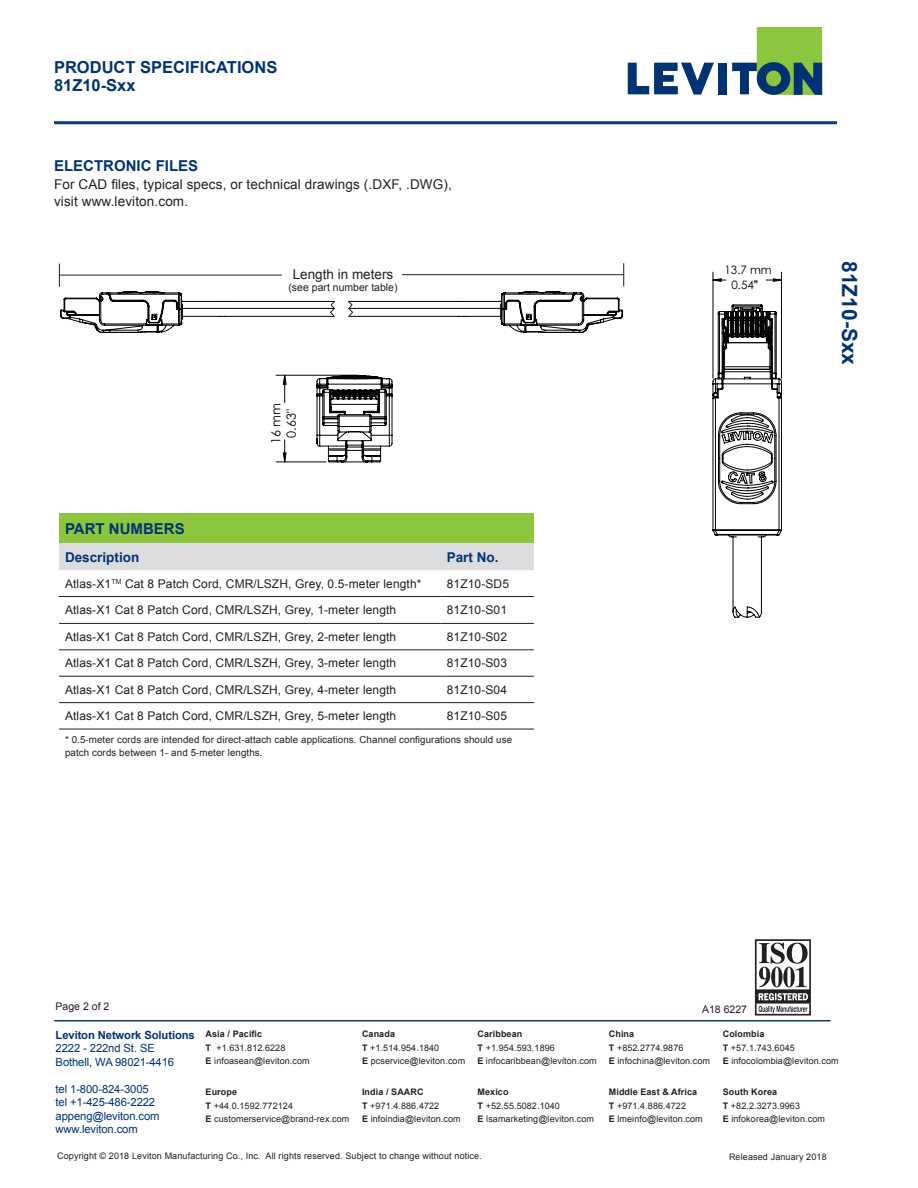
<style>
.page{position:relative;width:918px;height:1188px;background:#fff}
.page>*{position:absolute;margin:0;border:0;box-sizing:border-box;transform-origin:0 0}
.t1{font:700 21px "Arial";color:#013374}
.t2{font:700 16.5px "Arial";color:#013374}
.Subheads{font:700 15px "Arial";color:#013374}
.Body{font:13.5px/16.5px "Arial";letter-spacing:.01em;color:#231f20}
.t3{font:700 13.5px "Arial";color:#013374}
.t4{font:12.75px/15.1px "Century Gothic";color:#050504;text-align:center}
.Part_Chart_Descripti{font:12px "Arial";letter-spacing:.01em;color:#231f20}
.t5{font:11.55px/14.7px "Century Gothic";color:#050504;text-align:center}
.t6{font:11.25px/13.5px "Arial";letter-spacing:-.01em;color:#013374}
.Body-2{font:10.5px "Arial";color:#231f20}
.Part_Chart_Descripti-2{font:9.75px/13.5px "Arial";letter-spacing:.01em;color:#231f20}
.t7{font:9px/13.5px "Arial";letter-spacing:.01em;color:#231f20}
.t8{font:700 9px "Arial";letter-spacing:.01em;color:#231f20}
.s1{font-family:"Arial";font-size:12.3px}
.s2{font-weight:700}
</style>
<div class="page">
<div style="left:59px;top:514px;width:475px;height:29px;background:#8bc63e"></div>
<div style="left:59px;top:543px;width:475px;height:27px;background:#dcdddf"></div>
<hr style="left:59px;top:596px;width:382px;height:1px;background:#231f20">
<hr style="left:441px;top:596px;width:93px;height:1px;background:#231f20">
<hr style="left:59px;top:623px;width:382px;height:1px;background:#231f20">
<hr style="left:441px;top:623px;width:93px;height:1px;background:#231f20">
<hr style="left:59px;top:650px;width:382px;height:1px;background:#231f20">
<hr style="left:441px;top:650px;width:93px;height:1px;background:#231f20">
<hr style="left:59px;top:676px;width:382px;height:1px;background:#231f20">
<hr style="left:441px;top:676px;width:93px;height:1px;background:#231f20">
<hr style="left:59px;top:702px;width:382px;height:1px;background:#231f20">
<hr style="left:441px;top:702px;width:93px;height:1px;background:#231f20">
<hr style="left:59px;top:729px;width:382px;height:1px;background:#231f20">
<hr style="left:441px;top:729px;width:93px;height:1px;background:#231f20">
<svg style="left:755px;top:939px;width:56px;height:77px"></svg>
<hr style="left:54px;top:121px;width:783px;height:3px;background:#083981">
<svg style="left:628px;top:63px;width:86px;height:32px"></svg>
<div style="left:718px;top:63px;width:9px;height:31px;background:#013374"></div>
<svg style="left:732px;top:27px;width:90px;height:68px"></svg>
<hr style="left:54px;top:1020px;width:777px;height:2px;background:#083981">
<svg style="left:58px;top:264px;width:277px;height:69px"></svg>
<svg style="left:348px;top:263px;width:277px;height:70px"></svg>
<hr style="left:679px;top:750px;width:42px;height:1px;background:#050504">
<hr style="left:679px;top:671px;width:65px;height:1px;background:#050504">
<svg style="left:712px;top:269px;width:70px;height:349px"></svg>
<hr style="left:276px;top:462px;width:50px;height:1px;background:#050504">
<svg style="left:275px;top:374px;width:118px;height:88px"></svg>
<p class="t2" style="left:54px;top:56px;width:225px">PRODUCT SPECIFICATIONS</p>
<p class="t2" style="left:54px;top:74px;width:83px">81Z10-Sxx</p>
<p class="Subheads" style="left:54px;top:156px;width:146px">ELECTRONIC FILES</p>
<p class="Body" style="left:54px;top:177px;width:399px">For CAD files, typical specs, or technical drawings (.DXF, .DWG), visit www.leviton.com.</p>
<p class="Body" style="left:293px;top:266px;width:102px">Length in meters</p>
<p class="Body-2" style="left:288px;top:281px;width:111px">(see part number table)</p>
<p class="t4" style="left:268px;top:444px;width:43px;rotate:-90deg">16 mm<br>0.63"</p>
<p class="Subheads" style="left:65px;top:519px;width:121px">PART NUMBERS</p>
<p class="t3" style="left:65px;top:548px;width:76px">Description</p>
<p class="t3" style="left:447px;top:548px;width:53px">Part No.</p>
<p class="Part_Chart_Descripti" style="left:65px;top:576px;width:358px">Atlas-X1<sup>TM</sup> Cat 8 Patch Cord, CMR/LSZH, Grey, 0.5-meter length*</p>
<p class="Part_Chart_Descripti" style="left:447px;top:576px;width:64px">81Z10-SD5</p>
<p class="Part_Chart_Descripti" style="left:65px;top:602px;width:333px">Atlas-X1 Cat 8 Patch Cord, CMR/LSZH, Grey, 1-meter length</p>
<p class="Part_Chart_Descripti" style="left:447px;top:602px;width:62px">81Z10-S01</p>
<p class="Part_Chart_Descripti" style="left:65px;top:629px;width:333px">Atlas-X1 Cat 8 Patch Cord, CMR/LSZH, Grey, 2-meter length</p>
<p class="Part_Chart_Descripti" style="left:447px;top:629px;width:62px">81Z10-S02</p>
<p class="Part_Chart_Descripti" style="left:65px;top:655px;width:333px">Atlas-X1 Cat 8 Patch Cord, CMR/LSZH, Grey, 3-meter length</p>
<p class="Part_Chart_Descripti" style="left:447px;top:655px;width:62px">81Z10-S03</p>
<p class="Part_Chart_Descripti" style="left:65px;top:682px;width:333px">Atlas-X1 Cat 8 Patch Cord, CMR/LSZH, Grey, 4-meter length</p>
<p class="Part_Chart_Descripti" style="left:447px;top:682px;width:62px">81Z10-S04</p>
<p class="Part_Chart_Descripti" style="left:65px;top:708px;width:333px">Atlas-X1 Cat 8 Patch Cord, CMR/LSZH, Grey, 5-meter length</p>
<p class="Part_Chart_Descripti" style="left:447px;top:708px;width:62px">81Z10-S05</p>
<p class="Part_Chart_Descripti-2" style="left:65px;top:733px;width:449px">* 0.5-meter cords are intended for direct-attach cable applications. Channel configurations should use patch cords between 1- and 5-meter lengths.</p>
<p class="Body-2" style="left:56px;top:999px;width:55px">Page 2 of 2</p>
<p class="t5" style="left:724px;top:262px;width:49px">13.7 mm<br>0.54<span class="s1">"</span></p>
<p class="t1" style="left:864px;top:261px;width:105px;rotate:90deg">81Z10-Sxx</p>
<p class="Body-2" style="left:702px;top:1003px;width:46px">A18 6227</p>
<p class="t6" style="left:56px;top:1028px;width:141px"><span class="s2">Leviton Network Solutions<br></span>2222 - 222nd St. SE<br>Bothell, WA 98021-4416</p>
<p class="t6" style="left:56px;top:1082px;width:95px">tel 1-800-824-3005</p>
<p class="t6" style="left:56px;top:1095px;width:101px">tel +1-425-486-2222</p>
<p class="t6" style="left:56px;top:1109px;width:105px">appeng@leviton.com</p>
<p class="t6" style="left:56px;top:1122px;width:84px">www.leviton.com</p>
<p class="t7" style="left:57px;top:1149px;width:426px">Copyright © 2018 Leviton Manufacturing Co., Inc. All rights reserved. Subject to change without notice.</p>
<p class="t7" style="left:206px;top:1027px;width:106px"><span class="s2">Asia / Pacific<br>T</span> +1.631.812.6228<br><span class="s2">E</span> infoasean@leviton.com</p>
<p class="t7" style="left:362px;top:1027px;width:105px"><span class="s2">Canada<br>T</span> +1.514.954.1840<br><span class="s2">E</span> pcservice@leviton.com</p>
<p class="t7" style="left:478px;top:1027px;width:121px"><span class="s2">Caribbean<br>T</span> +1.954.593.1896<br><span class="s2">E</span> infocaribbean@leviton.com</p>
<p class="t8" style="left:609px;top:1028px;width:27px">China</p>
<p class="t8" style="left:723px;top:1028px;width:43px">Colombia</p>
<p class="t7" style="left:723px;top:1041px;width:117px"><span class="s2">T</span> +57.1.743.6045<br><span class="s2">E</span> infocolombia@leviton.com</p>
<p class="t7" style="left:609px;top:1041px;width:103px"><span class="s2">T</span> +852.2774.9876<br><span class="s2">E</span> infochina@leviton.com</p>
<p class="t7" style="left:206px;top:1086px;width:145px"><span class="s2">Europe<br>T</span> +44.0.1592.772124<br><span class="s2">E</span> customerservice@brand-rex.com</p>
<p class="t8" style="left:362px;top:1086px;width:63px">India / SAARC</p>
<p class="t7" style="left:478px;top:1086px;width:118px"><span class="s2">Mexico<br>T</span> +52.55.5082.1040<br><span class="s2">E</span> lsamarketing@leviton.com</p>
<p class="t7" style="left:609px;top:1086px;width:95px"><span class="s2">Middle East &amp; Africa<br>T</span> +971.4.886.4722<br><span class="s2">E</span> lmeinfo@leviton.com</p>
<p class="t7" style="left:723px;top:1086px;width:104px"><span class="s2">South Korea<br>T</span> +82.2.3273.9963<br><span class="s2">E</span> infokorea@leviton.com</p>
<p class="t7" style="left:362px;top:1099px;width:100px"><span class="s2">T</span> +971.4.886.4722<br><span class="s2">E</span> infoindia@leviton.com</p>
<p class="t7" style="left:729px;top:1150px;width:99px">Released January 2018</p>
</div>
